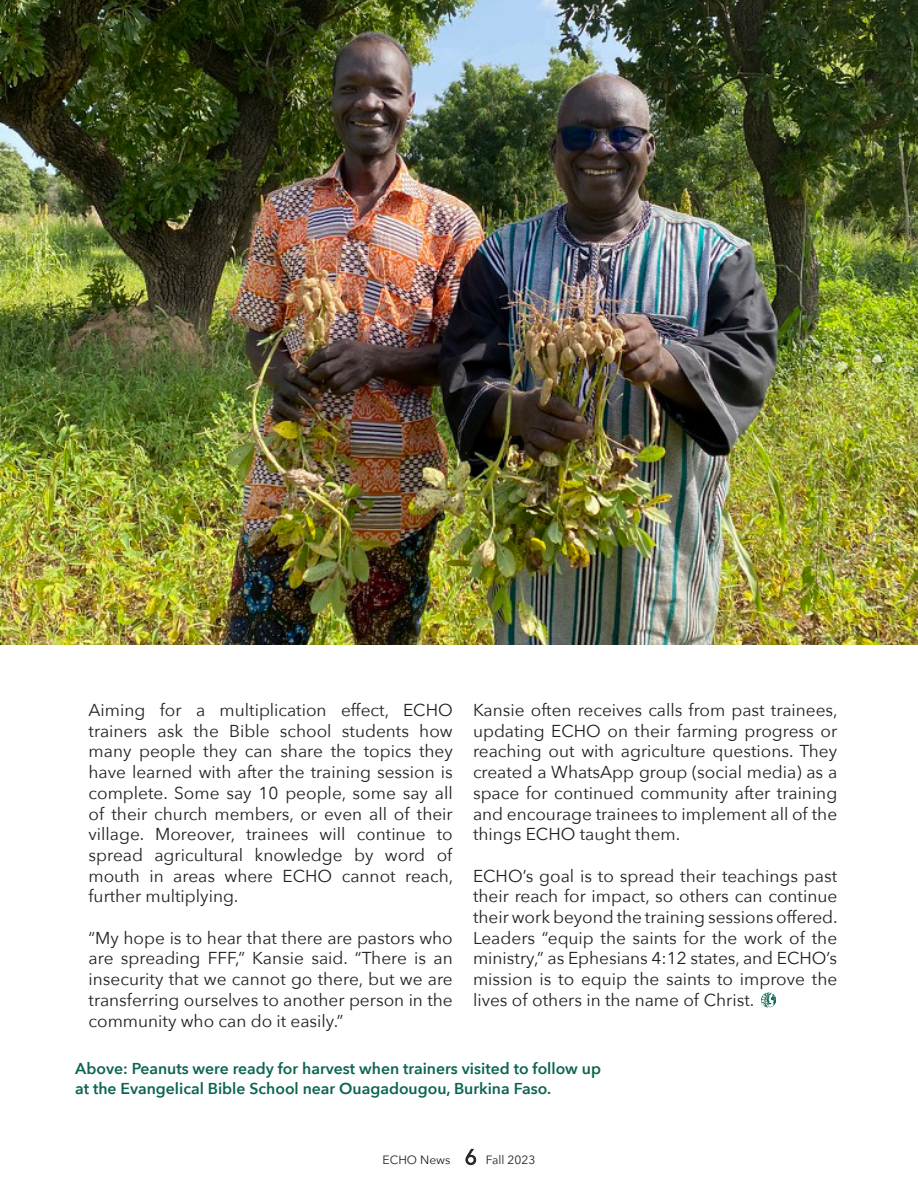
<style>
.page{position:relative;width:918px;height:1188px;background:#fff}
.page>*{position:absolute;margin:0;border:0;box-sizing:border-box;transform-origin:0 0}
.t1{font:17.25px/20.7px "Avenir Next";color:#231f20;text-align:justify}
.ECHO_News_paragraphs{font:600 15.75px/19.8px "Avenir Next";color:#0c6451}
.t2{font:12px "Avenir Next";color:#231f20}
.s1{font-size:21px}
</style>
<div class="page">
<img style="left:0;top:0;width:918px;height:645px">
<img style="left:761px;top:992px;width:15px;height:16px">
<p class="t1" style="left:89px;top:699px;width:366px">Aiming for a multiplication effect, ECHO trainers ask the Bible school students how many people they can share the topics they have learned with after the training session is complete. Some say 10 people, some say all of their church members, or even all of their village. Moreover, trainees will continue to spread agricultural knowledge by word of mouth in areas where ECHO cannot reach, further multiplying.</p>
<p class="t1" style="left:89px;top:927px;width:366px">“My hope is to hear that there are pastors who are spreading FFF,” Kansie said. “There is an insecurity that we cannot go there, but we are transferring ourselves to another person in the community who can do it easily.”</p>
<p class="t1" style="left:473px;top:699px;width:366px">Kansie often receives calls from past trainees, updating ECHO on their farming progress or reaching out with agriculture questions. They created a WhatsApp group (social media) as a space for continued community after training and encourage trainees to implement all of the things ECHO taught them.</p>
<p class="t1" style="left:473px;top:865px;width:366px">ECHO’s goal is to spread their teachings past their reach for impact, so others can continue their work beyond the training sessions offered.<br>Leaders “equip the saints for the work of the ministry,” as Ephesians 4:12 states, and ECHO’s mission is to equip the saints to improve the lives of others in the name of Christ.</p>
<p class="ECHO_News_paragraphs" style="left:75px;top:1058px;width:527px">Above: Peanuts were ready for harvest when trainers visited to follow up at the Evangelical Bible School near Ouagadougou, Burkina Faso.</p>
<p class="t2" style="left:383px;top:1150px;width:154px">ECHO News <span class="s1">6</span> Fall 2023</p>
</div>
